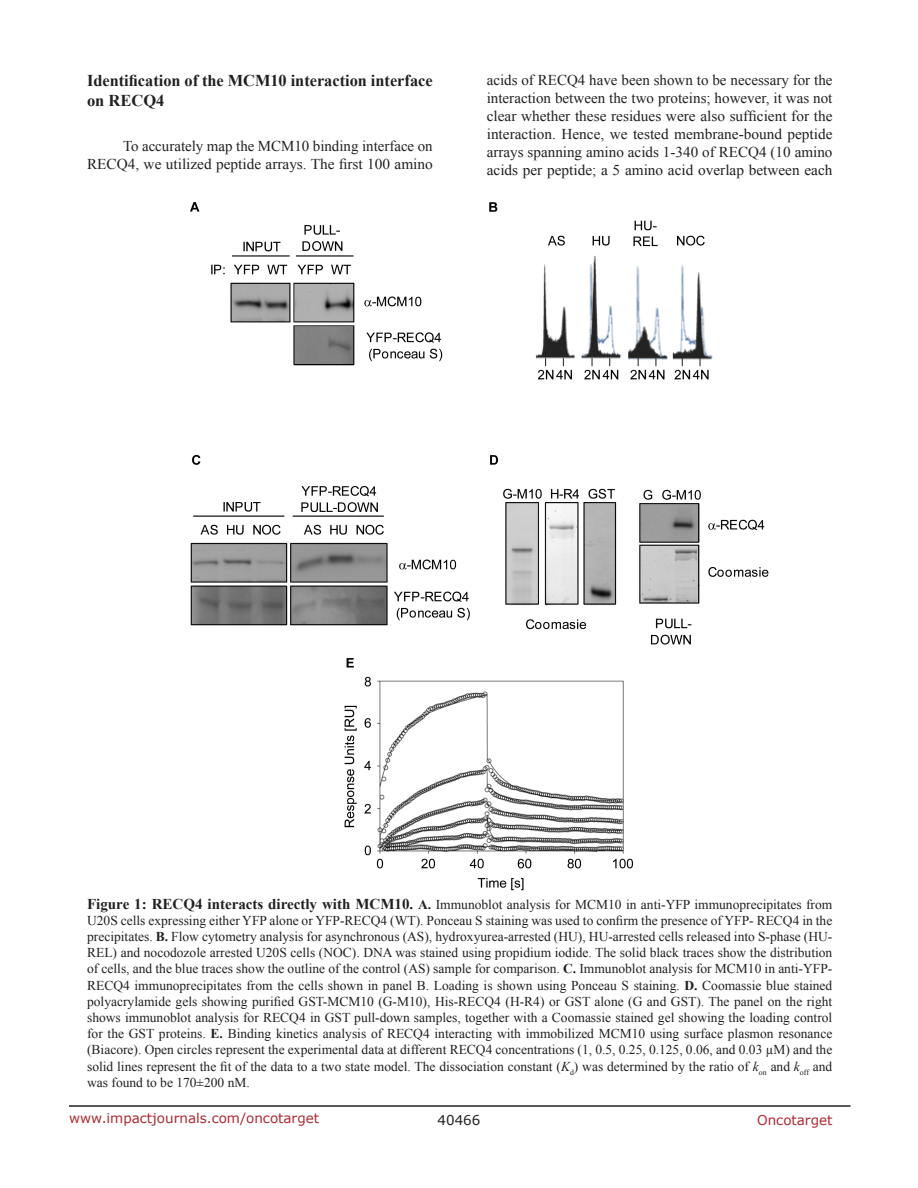
<style>
.page{position:relative;width:918px;height:1188px;background:#fff}
.page>*{position:absolute;margin:0;border:0;box-sizing:border-box;transform-origin:0 0}
.SubHeading{font:700 16.5px/19.8px "Times New Roman";color:#221f22}
.BodyText{font:15px/18px "Times New Roman";color:#221f22;text-align:right}
.FigureText{font:13.5px/16.2px "Times New Roman";color:#221f22;text-align:justify}
.t1{font:13.5px "Verdana";color:#ac2b31}
.t2{font:13.5px "Verdana";color:#221f22}
.s1{font-weight:700;font-size:15px}
.s2{font-weight:700}
.s3{font-style:italic}
</style>
<div class="page">
<hr style="left:69px;top:1105px;width:781px;height:2px;background:#231f20">
<img style="left:191px;top:202px;width:578px;height:689px">
<p class="SubHeading" style="left:87px;top:70px;width:347px">Identification of the MCM10 interaction interface on RECQ4</p>
<p class="BodyText" style="left:87px;top:137px;width:347px">To accurately map the MCM10 binding interface on<br>RECQ4, we utilized peptide arrays. The first 100 amino</p>
<p class="BodyText" style="left:487px;top:71px;width:347px;text-align:justify">acids of RECQ4 have been shown to be necessary for the interaction between the two proteins; however, it was not clear whether these residues were also sufficient for the interaction. Hence, we tested membrane-bound peptide arrays spanning amino acids 1-340 of RECQ4 (10 amino acids per peptide; a 5 amino acid overlap between each</p>
<p class="FigureText" style="left:87px;top:896px;width:747px"><span class="s1">Figure 1: RECQ4 interacts directly with MCM10.</span> <span class="s2">A.</span> Immunoblot analysis for MCM10 in anti-YFP immunoprecipitates from U20S cells expressing either YFP alone or YFP-RECQ4 (WT). Ponceau S staining was used to confirm the presence of YFP- RECQ4 in the precipitates. <span class="s2">B.</span> Flow cytometry analysis for asynchronous (AS), hydroxyurea-arrested (HU), HU-arrested cells released into S-phase (HU-REL) and nocodozole arrested U20S cells (NOC). DNA was stained using propidium iodide. The solid black traces show the distribution of cells, and the blue traces show the outline of the control (AS) sample for comparison. <span class="s2">C.</span> Immunoblot analysis for MCM10 in anti-YFP-RECQ4 immunoprecipitates from the cells shown in panel B. Loading is shown using Ponceau S staining. <span class="s2">D.</span> Coomassie blue stained polyacrylamide gels showing purified GST-MCM10 (G-M10), His-RECQ4 (H-R4) or GST alone (G and GST). The panel on the right shows immunoblot analysis for RECQ4 in GST pull-down samples, together with a Coomassie stained gel showing the loading control for the GST proteins. <span class="s2">E.</span> Binding kinetics analysis of RECQ4 interacting with immobilized MCM10 using surface plasmon resonance (Biacore). Open circles represent the experimental data at different RECQ4 concentrations (1, 0.5, 0.25, 0.125, 0.06, and 0.03 µM) and the solid lines represent the fit of the data to a two state model. The dissociation constant (<span class="s3">K</span><sub>d</sub>) was determined by the ratio of <span class="s3">k</span><sub>on</sub> and <span class="s3">k</span><sub>off</sub> and was found to be 170±200 nM.</p>
<p class="t1" style="left:69px;top:1109px;width:252px">www.impactjournals.com/oncotarget</p>
<p class="t2" style="left:438px;top:1111px;width:44px">40466</p>
<p class="t1" style="left:757px;top:1111px;width:77px">Oncotarget</p>
</div>
